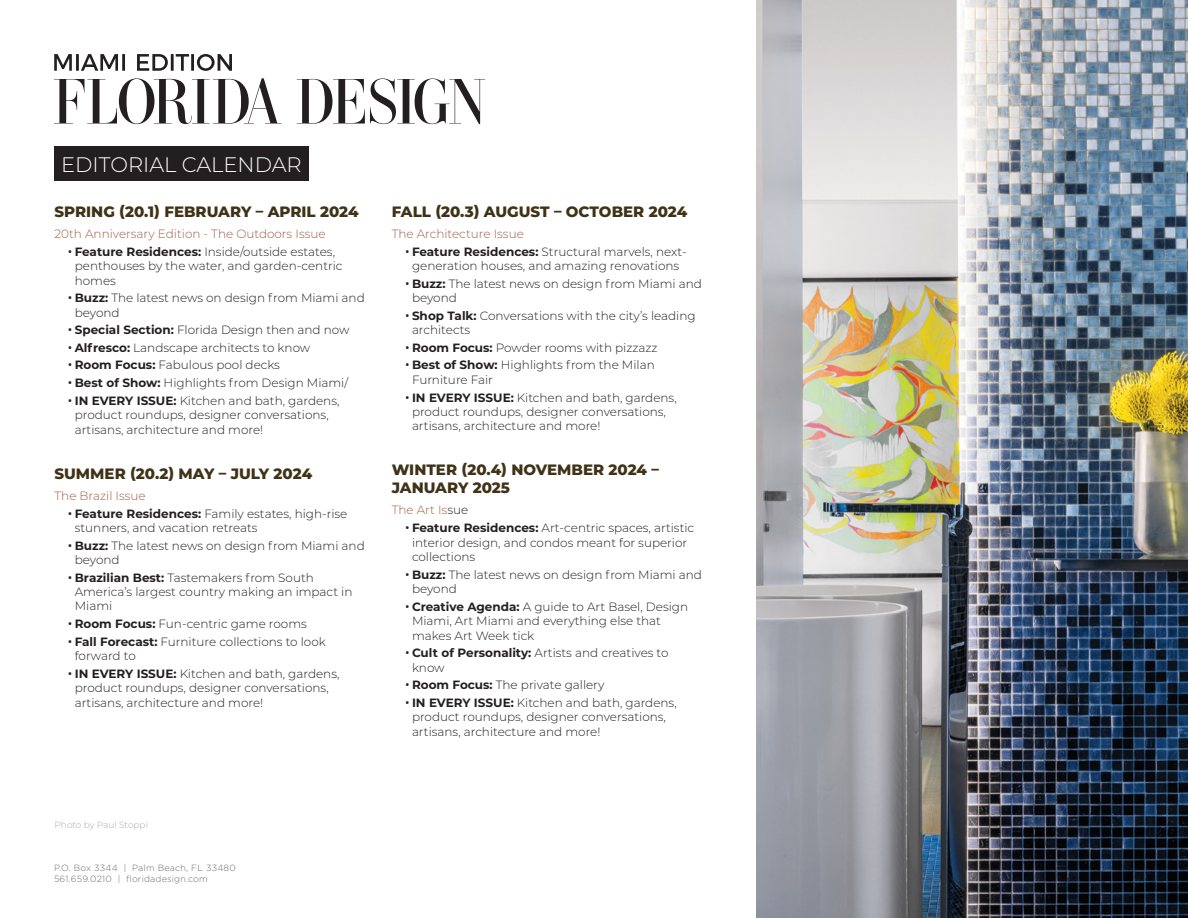
<style>
.page{position:relative;width:1188px;height:918px;background:#fff}
.page>*{position:absolute;margin:0;border:0;box-sizing:border-box;transform-origin:0 0}
.Page_Header{font:300 21px "Montserrat";color:#fff}
.Page_Sub_Header_1{font:800 15px/18px "Montserrat";color:#3f3216}
.t1{font:300 12px/14.4px "Montserrat";color:#231f20}
.Normal_Copy{font:300 12px "Montserrat";color:#9e5e47}
.t2{font:300 9px/10.8px "Gotham";letter-spacing:.02em;color:#6d6e71}
.Photo_Credits{font:300 9px "Montserrat";color:#aaa}
.s1{font-family:"Open Sans";font-weight:400}
.s2{font-weight:700}
.s3{color:#231f20}
</style>
<div class="page">
<img style="left:756px;top:0;width:432px;height:918px">
<svg style="left:54px;top:54px;width:178px;height:17px"></svg>
<svg style="left:54px;top:78px;width:431px;height:46px"></svg>
<div style="left:54px;top:147px;width:255px;height:34px;background:#231f20"></div>
<p class="Page_Header" style="left:61px;top:150px;width:242px">EDITORIAL CALENDAR</p>
<p class="Page_Sub_Header_1" style="left:54px;top:201px;width:306px">SPRING (20.1) FEBRUARY – APRIL 2024</p>
<p class="Normal_Copy" style="left:54px;top:225px;width:273px">20th Anniversary Edition - The Outdoors Issue</p>
<p class="t1" style="left:75px;top:244px;width:269px;text-indent:-7px"><span class="s1">•</span> <span class="s2">Feature Residences:</span> Inside/outside estates, penthouses by the water, and garden-centric homes</p>
<p class="t1" style="left:75px;top:290px;width:292px;text-indent:-7px"><span class="s1">•</span> <span class="s2">Buzz:</span> The latest news on design from Miami and beyond</p>
<p class="t1" style="left:68px;top:322px;width:283px"><span class="s1">•</span> <span class="s2">Special Section:</span> Florida Design then and now</p>
<p class="t1" style="left:68px;top:340px;width:244px"><span class="s1">•</span> <span class="s2">Alfresco:</span> Landscape architects to know</p>
<p class="t1" style="left:68px;top:358px;width:214px"><span class="s1">•</span> <span class="s2">Room Focus:</span> Fabulous pool decks</p>
<p class="t1" style="left:68px;top:375px;width:282px"><span class="s1">•</span> <span class="s2">Best of Show:</span> Highlights from Design Miami/</p>
<p class="t1" style="left:75px;top:393px;width:266px;text-indent:-7px"><span class="s1">•</span> <span class="s2">IN EVERY ISSUE:</span> Kitchen and bath, gardens, product roundups, designer conversations, artisans, architecture and more!</p>
<p class="Page_Sub_Header_1" style="left:54px;top:463px;width:259px">SUMMER (20.2) MAY – JULY 2024</p>
<p class="Normal_Copy" style="left:54px;top:487px;width:93px">The Brazil Issue</p>
<p class="t1" style="left:75px;top:506px;width:274px;text-indent:-7px"><span class="s1">•</span> <span class="s2">Feature Residences:</span> Family estates, high-rise stunners, and vacation retreats</p>
<p class="t1" style="left:75px;top:538px;width:292px;text-indent:-7px"><span class="s1">•</span> <span class="s2">Buzz:</span> The latest news on design from Miami and beyond</p>
<p class="t1" style="left:75px;top:570px;width:279px;text-indent:-7px"><span class="s1">•</span> <span class="s2">Brazilian Best:</span> Tastemakers from South<br>America’s largest country making an impact in<br>Miami</p>
<p class="t1" style="left:68px;top:616px;width:240px"><span class="s1">•</span> <span class="s2">Room Focus:</span> Fun-centric game rooms</p>
<p class="t1" style="left:75px;top:634px;width:253px;text-indent:-7px"><span class="s1">•</span> <span class="s2">Fall Forecast:</span> Furniture collections to look forward to</p>
<p class="t1" style="left:75px;top:666px;width:266px;text-indent:-7px"><span class="s1">•</span> <span class="s2">IN EVERY ISSUE:</span> Kitchen and bath, gardens, product roundups, designer conversations, artisans, architecture and more!</p>
<p class="Page_Sub_Header_1" style="left:392px;top:201px;width:297px">FALL (20.3) AUGUST – OCTOBER 2024</p>
<p class="Normal_Copy" style="left:392px;top:225px;width:134px">The Architecture Issue</p>
<p class="t1" style="left:405px;top:244px;width:283px;text-align:center"><span class="s1">•</span> <span class="s2">Feature Residences:</span> Structural marvels, next&shy;generation houses, and amazing renovations</p>
<p class="t1" style="left:412px;top:276px;width:292px;text-indent:-7px"><span class="s1">•</span> <span class="s2">Buzz:</span> The latest news on design from Miami and beyond</p>
<p class="t1" style="left:412px;top:308px;width:285px;text-indent:-7px"><span class="s1">•</span> <span class="s2">Shop Talk:</span> Conversations with the city’s leading architects</p>
<p class="t1" style="left:405px;top:340px;width:254px"><span class="s1">•</span> <span class="s2">Room Focus:</span> Powder rooms with pizzazz</p>
<p class="t1" style="left:412px;top:358px;width:244px;text-indent:-7px"><span class="s1">•</span> <span class="s2">Best of Show:</span> Highlights from the Milan<br>Furniture Fair</p>
<p class="t1" style="left:412px;top:390px;width:266px;text-indent:-7px"><span class="s1">•</span> <span class="s2">IN EVERY ISSUE:</span> Kitchen and bath, gardens, product roundups, designer conversations, artisans, architecture and more!</p>
<p class="Page_Sub_Header_1" style="left:392px;top:460px;width:269px">WINTER (20.4) NOVEMBER 2024 –<br>JANUARY 2025</p>
<p class="Normal_Copy" style="left:392px;top:502px;width:78px">The Art Is<span class="s3">sue</span></p>
<p class="t1" style="left:412px;top:521px;width:284px;text-indent:-7px"><span class="s1">•</span> <span class="s2">Feature Residences:</span> Art-centric spaces, artistic interior design, and condos meant for superior collections</p>
<p class="t1" style="left:412px;top:567px;width:292px;text-indent:-7px"><span class="s1">•</span> <span class="s2">Buzz:</span> The latest news on design from Miami and beyond</p>
<p class="t1" style="left:412px;top:599px;width:278px;text-indent:-7px"><span class="s1">•</span> <span class="s2">Creative Agenda:</span> A guide to Art Basel, Design<br>Miami, Art Miami and everything else that makes Art Week tick</p>
<p class="t1" style="left:412px;top:645px;width:258px;text-indent:-7px"><span class="s1">•</span> <span class="s2">Cult of Personality:</span> Artists and creatives to know</p>
<p class="t1" style="left:405px;top:677px;width:201px"><span class="s1">•</span> <span class="s2">Room Focus:</span> The private gallery</p>
<p class="t1" style="left:412px;top:695px;width:266px;text-indent:-7px"><span class="s1">•</span> <span class="s2">IN EVERY ISSUE:</span> Kitchen and bath, gardens, product roundups, designer conversations, artisans, architecture and more!</p>
<p class="Photo_Credits" style="left:54px;top:819px;width:95px">Photo by Paul Stoppi</p>
<p class="t2" style="left:54px;top:862px;width:183px">P.O. Box 3344 | Palm Beach, FL 33480<br>561.659.0210 | floridadesign.com</p>
</div>
